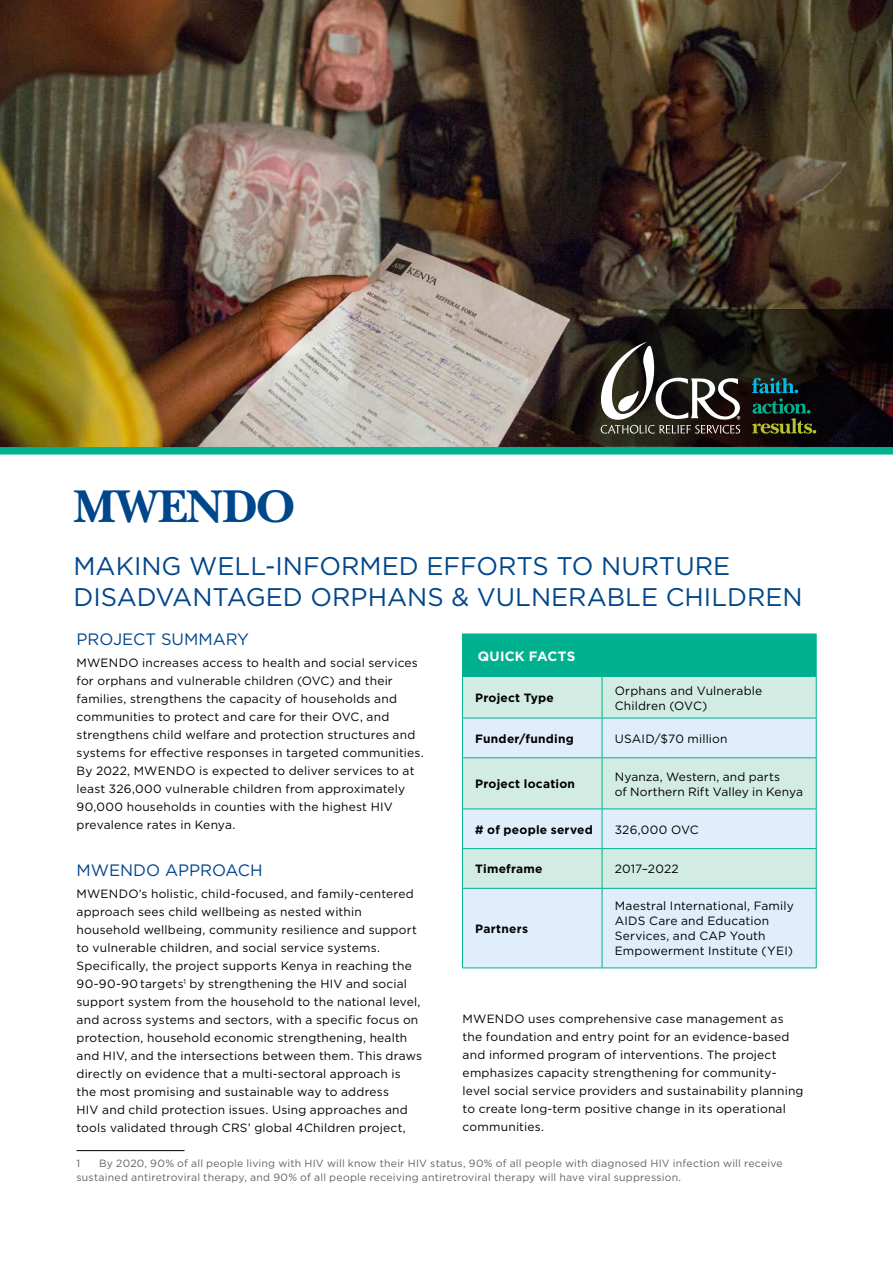
<style>
.page{position:relative;width:893px;height:1263px;background:#fff}
.page>*{position:absolute;margin:0;border:0;box-sizing:border-box;transform-origin:0 0}
.t1{font:700 48px "New Baskerville Std";letter-spacing:-.025em;color:#00468b}
.t2{font:25.5px/31.5px "Gotham";color:#00468b}
.t3{font:16.5px "Gotham";color:#00468b}
.t4{font:700 13.5px "Gotham";letter-spacing:.015em;color:#fff}
.t5{font:12px/18px "Gotham";letter-spacing:.015em;color:#000}
.t6{font:700 12px "Gotham";letter-spacing:.02em;color:#000}
.t7{font:10.5px/13.5px "Gotham";letter-spacing:.02em;color:#5f636a}
</style>
<div class="page">
<img style="left:0;top:0;width:893px;height:447px">
<svg style="left:497px;top:309px;width:396px;height:137px;background:#352d29"></svg>
<div style="left:0;top:447px;width:893px;height:7px;background:#00b18f"></div>
<svg style="left:601px;top:342px;width:139px;height:92px"></svg>
<svg style="left:752px;top:378px;width:64px;height:56px;background:#1c3628"></svg>
<hr style="left:77px;top:1150px;width:108px;height:1px;background:#000">
<div style="left:462px;top:634px;width:354px;height:42px;background:#00b18f"></div>
<div style="left:463px;top:677px;width:353px;height:41px;background:#d2ebe3"></div>
<svg style="left:463px;top:719px;width:353px;height:248px;background:#d8ecf1"></svg>
<hr style="left:602px;top:677px;width:1px;height:41px;background:#00b18f">
<hr style="left:602px;top:718px;width:1px;height:39px;background:#00b18f">
<hr style="left:602px;top:758px;width:1px;height:50px;background:#00b18f">
<hr style="left:602px;top:849px;width:1px;height:39px;background:#00b18f">
<hr style="left:462px;top:718px;width:140px;height:1px;background:#00b18f">
<hr style="left:602px;top:718px;width:215px;height:1px;background:#00b18f">
<hr style="left:462px;top:757px;width:140px;height:1px;background:#00b18f">
<hr style="left:602px;top:757px;width:215px;height:1px;background:#00b18f">
<hr style="left:816px;top:634px;width:1px;height:42px;background:#00b18f">
<hr style="left:462px;top:676px;width:140px;height:1px;background:#00b18f">
<hr style="left:602px;top:676px;width:215px;height:1px;background:#00b18f">
<hr style="left:462px;top:677px;width:1px;height:41px;background:#00b18f">
<hr style="left:816px;top:677px;width:1px;height:41px;background:#00b18f">
<hr style="left:462px;top:718px;width:1px;height:39px;background:#00b18f">
<hr style="left:816px;top:718px;width:1px;height:39px;background:#00b18f">
<hr style="left:462px;top:758px;width:1px;height:50px;background:#00b18f">
<hr style="left:816px;top:758px;width:1px;height:50px;background:#00b18f">
<hr style="left:462px;top:849px;width:1px;height:39px;background:#00b18f">
<hr style="left:816px;top:849px;width:1px;height:39px;background:#00b18f">
<hr style="left:462px;top:809px;width:1px;height:39px;background:#00b18f">
<hr style="left:462px;top:808px;width:140px;height:1px;background:#00b18f">
<hr style="left:602px;top:808px;width:215px;height:1px;background:#00b18f">
<hr style="left:602px;top:809px;width:1px;height:39px;background:#00b18f">
<hr style="left:816px;top:809px;width:1px;height:39px;background:#00b18f">
<hr style="left:462px;top:848px;width:140px;height:1px;background:#00b18f">
<hr style="left:602px;top:848px;width:215px;height:1px;background:#00b18f">
<hr style="left:462px;top:889px;width:1px;height:78px;background:#00b18f">
<hr style="left:462px;top:888px;width:140px;height:1px;background:#00b18f">
<hr style="left:462px;top:967px;width:140px;height:1px;background:#00b18f">
<hr style="left:602px;top:889px;width:1px;height:78px;background:#00b18f">
<hr style="left:602px;top:888px;width:215px;height:1px;background:#00b18f">
<hr style="left:816px;top:889px;width:1px;height:78px;background:#00b18f">
<hr style="left:602px;top:967px;width:215px;height:1px;background:#00b18f">
<h1 class="t1" style="left:73px;top:478px;width:224px">MWENDO</h1>
<h2 class="t2" style="left:73px;top:549px;width:731px">MAKING WELL-INFORMED EFFORTS TO NURTURE<br>DISADVANTAGED ORPHANS &amp; VULNERABLE CHILDREN</h2>
<h3 class="t3" style="left:77px;top:629px;width:174px">PROJECT SUMMARY</h3>
<p class="t5" style="left:77px;top:654px;width:349px">MWENDO increases access to health and social services for orphans and vulnerable children (OVC) and their families, strengthens the capacity of households and communities to protect and care for their OVC, and strengthens child welfare and protection structures and systems for effective responses in targeted communities.<br>By 2022, MWENDO is expected to deliver services to at least 326,000 vulnerable children from approximately 90,000 households in counties with the highest HIV prevalence rates in Kenya.</p>
<h3 class="t3" style="left:77px;top:859px;width:187px">MWENDO APPROACH</h3>
<p class="t5" style="left:77px;top:885px;width:347px">MWENDO’s holistic, child-focused, and family-centered approach sees child wellbeing as nested within household wellbeing, community resilience and support to vulnerable children, and social service systems.<br>Specifically, the project supports Kenya in reaching the 90-90-90 targets<sup>1</sup> by strengthening the HIV and social support system from the household to the national level, and across systems and sectors, with a specific focus on protection, household economic strengthening, health and HIV, and the intersections between them. This draws directly on evidence that a multi-sectoral approach is the most promising and sustainable way to address<br>HIV and child protection issues. Using approaches and tools validated through CRS’ global 4Children project,</p>
<p class="t4" style="left:478px;top:647px;width:99px">QUICK FACTS</p>
<p class="t6" style="left:475px;top:690px;width:80px">Project Type</p>
<p class="t5" style="left:615px;top:682px;width:149px;line-height:15px">Orphans and Vulnerable<br>Children (OVC)</p>
<p class="t6" style="left:475px;top:730px;width:100px">Funder/funding</p>
<p class="t5" style="left:615px;top:729px;width:114px">USAID/$70 million</p>
<p class="t6" style="left:475px;top:776px;width:101px">Project location</p>
<p class="t5" style="left:615px;top:769px;width:190px;line-height:15px">Nyanza, Western, and parts<br>of Northern Rift Valley in Kenya</p>
<p class="t6" style="left:475px;top:821px;width:119px"># of people served</p>
<p class="t5" style="left:615px;top:820px;width:85px">326,000 OVC</p>
<p class="t6" style="left:475px;top:861px;width:69px">Timeframe</p>
<p class="t5" style="left:615px;top:860px;width:65px">2017–2022</p>
<p class="t5" style="left:615px;top:898px;width:180px;line-height:15px">Maestral International, Family<br>AIDS Care and Education<br>Services, and CAP Youth<br>Empowerment Institute (YEI)</p>
<p class="t6" style="left:475px;top:921px;width:54px">Partners</p>
<p class="t5" style="left:463px;top:1009px;width:342px">MWENDO uses comprehensive case management as the foundation and entry point for an evidence-based and informed program of interventions. The project emphasizes capacity strengthening for community&shy;level social service providers and sustainability planning to create long-term positive change in its operational communities.</p>
<p class="t7" style="left:77px;top:1156px;width:708px;text-indent:23px">By 2020, 90% of all people living with HIV will know their HIV status, 90% of all people with diagnosed HIV infection will receive sustained antiretroviral therapy, and 90% of all people receiving antiretroviral therapy will have viral suppression.</p>
<p class="t7" style="left:77px;top:1156px;width:5px">1</p>
</div>
